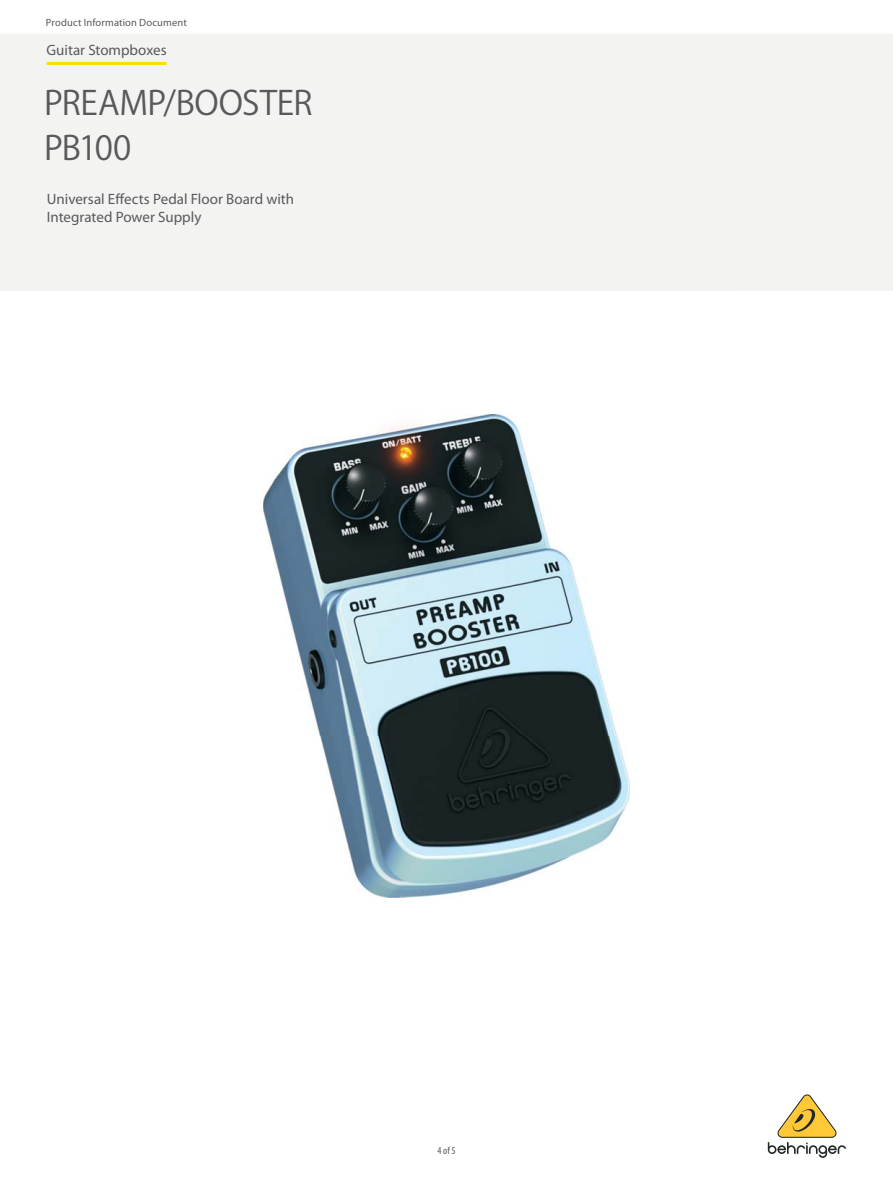
<style>
.page{position:relative;width:893px;height:1188px;background:#fff}
.page>*{position:absolute;margin:0;border:0;box-sizing:border-box;transform-origin:0 0}
.t1{font:33px/44.8px "Koz Go Pro Regular 90 pv RKSJ H";letter-spacing:-.01em;color:#58595b}
.t2{font:15px/18px "Myriad Pro";color:#58595b}
.t3{font:10.5px "Myriad Pro";letter-spacing:.015em;color:#58595b}
.t4{font:condensed 10.5px "Myriad Pro";color:#58595b}
</style>
<div class="page">
<svg style="left:768px;top:1094px;width:78px;height:64px"></svg>
<hr style="left:47px;top:62px;width:120px;height:3px;background:#fd0">
<img style="left:263px;top:415px;width:367px;height:482px">
<p class="t3" style="left:46px;top:18px;width:142px">Product Information Document</p>
<p class="t2" style="left:47px;top:42px;width:122px">Guitar Stompboxes</p>
<h1 class="t1" style="left:44px;top:85px;width:270px">PREAMP/BOOSTER<br>PB100</h1>
<p class="t2" style="left:47px;top:192px;width:249px">Universal Effects Pedal Floor Board with<br>Integrated Power Supply</p>
<p class="t4" style="left:437px;top:1147px;width:20px">4 of 5</p>
</div>
